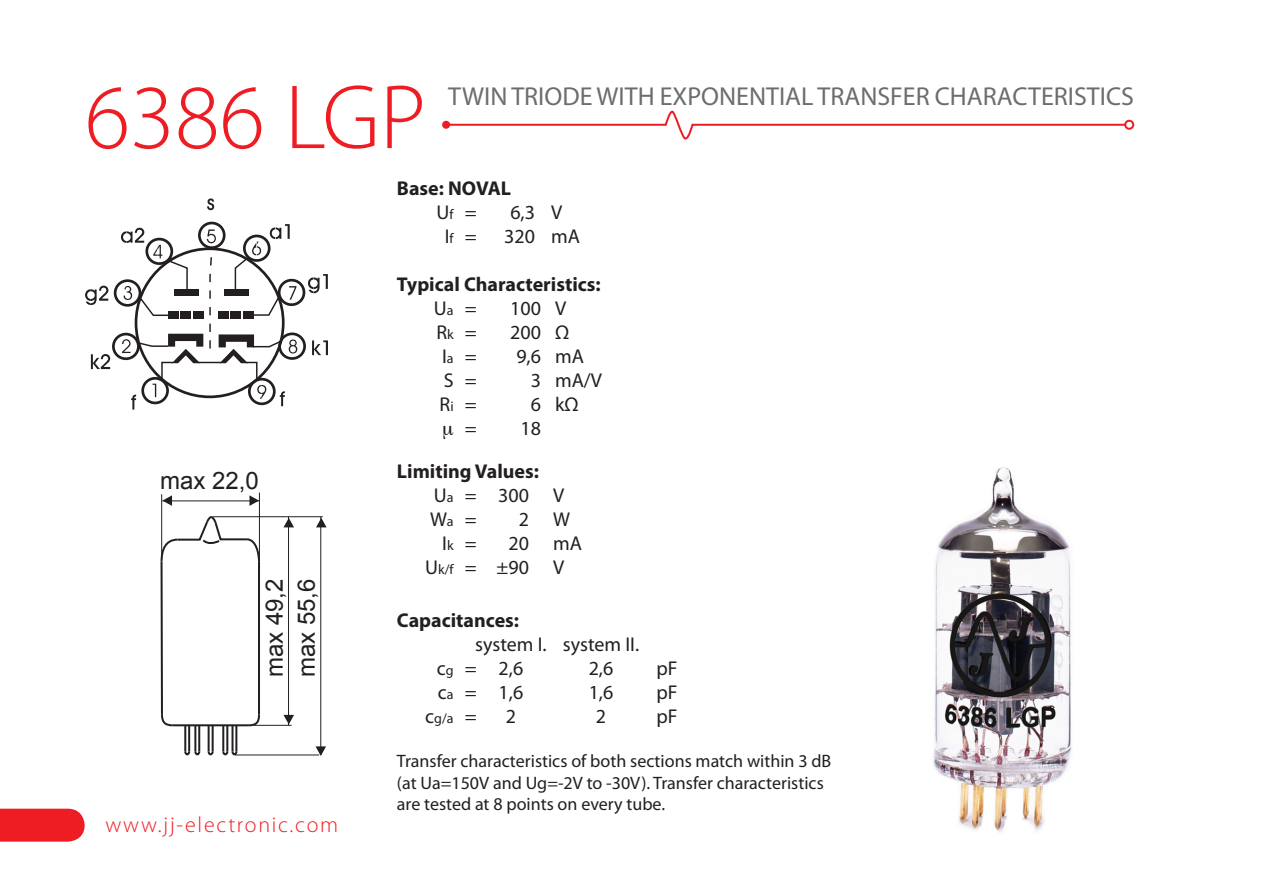
<style>
.page{position:relative;width:1276px;height:879px;background:#fff}
.page>*{position:absolute;margin:0;border:0;box-sizing:border-box;transform-origin:0 0}
.t1{font:300 92px "Myriad Pro";color:#ee1d23}
.t2{font:26px "Myriad Pro";color:#6c6d70}
.t3{font:24px "Arial";color:#231f20}
.t4{font:300 22px "Myriad Pro";letter-spacing:.08em;color:#ee1d23}
.t5{font:20px/24px "Myriad Pro";color:#231f20}
.t6{font:700 20px/24px "Myriad Pro";color:#231f20;text-align:center}
.t7{font:18px/21.6px "Myriad Pro";color:#231f20}
.t8{font:14px "Myriad Pro";color:#231f20}
.s1{font-weight:400}
.s2{font-weight:400;font-size:14px}
.s3{font-size:20px}
.s4{font-size:14px}
</style>
<div class="page">
<svg style="left:0;top:808px;width:85px;height:33px;background:#ef2a30"></svg>
<svg style="left:445px;top:110px;width:682px;height:30px"></svg>
<div style="left:442px;top:121px;width:8px;height:8px;background:#ee1d23;border-radius:50%"></div>
<div style="left:1124px;top:120px;width:10px;height:10px;border:2px solid #ee1d23;border-radius:50%"></div>
<hr style="left:231px;top:725px;width:2px;height:26px;background:#231f20">
<hr style="left:235px;top:725px;width:2px;height:26px;background:#231f20">
<hr style="left:184px;top:725px;width:2px;height:26px;background:#231f20">
<hr style="left:188px;top:725px;width:2px;height:26px;background:#231f20">
<hr style="left:194px;top:725px;width:2px;height:26px;background:#231f20">
<svg style="left:184px;top:749px;width:17px;height:6px"></svg>
<hr style="left:198px;top:725px;width:2px;height:26px;background:#231f20">
<hr style="left:208px;top:725px;width:2px;height:26px;background:#231f20">
<svg style="left:207px;top:749px;width:7px;height:6px"></svg>
<hr style="left:212px;top:725px;width:2px;height:26px;background:#231f20">
<hr style="left:222px;top:725px;width:2px;height:26px;background:#231f20">
<svg style="left:222px;top:749px;width:16px;height:6px"></svg>
<hr style="left:226px;top:725px;width:2px;height:26px;background:#231f20">
<hr style="left:235px;top:754px;width:84px;height:1px;background:#231f20">
<hr style="left:213px;top:516px;width:110px;height:1px;background:#231f20">
<hr style="left:162px;top:500px;width:97px;height:1px;background:#231f20">
<hr style="left:288px;top:516px;width:1px;height:209px;background:#231f20">
<hr style="left:320px;top:516px;width:1px;height:239px;background:#231f20">
<hr style="left:161px;top:494px;width:1px;height:65px;background:#231f20">
<hr style="left:259px;top:492px;width:1px;height:70px;background:#231f20">
<hr style="left:160px;top:562px;width:3px;height:152px;background:#231f20">
<hr style="left:258px;top:562px;width:2px;height:152px;background:#231f20">
<svg style="left:247px;top:714px;width:14px;height:13px"></svg>
<hr style="left:173px;top:724px;width:76px;height:2px;background:#231f20">
<svg style="left:160px;top:712px;width:15px;height:15px"></svg>
<svg style="left:160px;top:515px;width:101px;height:49px"></svg>
<hr style="left:254px;top:725px;width:37px;height:1px;background:#231f20">
<svg style="left:283px;top:518px;width:11px;height:9px"></svg>
<svg style="left:249px;top:495px;width:10px;height:11px"></svg>
<svg style="left:162px;top:495px;width:10px;height:11px"></svg>
<svg style="left:316px;top:518px;width:10px;height:9px"></svg>
<svg style="left:315px;top:746px;width:11px;height:10px"></svg>
<svg style="left:283px;top:715px;width:11px;height:9px"></svg>
<div style="left:114px;top:279px;width:27px;height:28px;border:3px solid #231f20;border-radius:50%"></div>
<div style="left:278px;top:279px;width:27px;height:27px;border:3px solid #231f20;border-radius:50%"></div>
<div style="left:112px;top:333px;width:28px;height:27px;border:3px solid #231f20;border-radius:50%"></div>
<div style="left:198px;top:222px;width:28px;height:27px;border:3px solid #231f20;border-radius:50%"></div>
<div style="left:278px;top:332px;width:28px;height:28px;border:3px solid #231f20;border-radius:50%"></div>
<svg style="left:85px;top:286px;width:23px;height:19px"></svg>
<svg style="left:312px;top:340px;width:16px;height:15px"></svg>
<svg style="left:91px;top:354px;width:19px;height:15px"></svg>
<svg style="left:207px;top:198px;width:7px;height:12px"></svg>
<svg style="left:308px;top:274px;width:20px;height:19px"></svg>
<svg style="left:121px;top:224px;width:176px;height:185px"></svg>
<img style="left:933px;top:467px;width:139px;height:365px">
<h1 class="t1" style="left:85px;top:67px;width:342px">6386 LGP</h1>
<h2 class="t2" style="left:448px;top:82px;width:687px">twin triode with exponential transfer characteristics</h2>
<p class="t6" style="left:397px;top:176px;width:116px">Base: NOVAL<br><span class="s1">U</span><span class="s2">f</span> <span class="s1">=</span></p>
<p class="t5" style="left:510px;top:200px;width:53px">6,3 V</p>
<p class="t5" style="left:397px;top:224px;width:27px">I</p>
<p class="t8" style="left:449px;top:230px;width:29px">f <span class="s3">=</span></p>
<p class="t5" style="left:504px;top:224px;width:76px">320 mA</p>
<p class="t6" style="left:434px;top:272px;width:168px;text-align:left;text-indent:-37px">Typical Characteristics:<br><span class="s1">U</span><span class="s2">a</span> <span class="s1">=</span></p>
<p class="t5" style="left:510px;top:296px;width:57px">100 V</p>
<h3 class="t3" style="left:160px;top:465px;width:100px">max 22,0</h3>
<h3 class="t3" style="left:258px;top:677px;width:100px;rotate:-90deg">max 49,2</h3>
<h3 class="t3" style="left:290px;top:677px;width:100px;rotate:-90deg">max 55,6</h3>
<p class="t4" style="left:105px;top:812px;width:234px">www.jj-electronic.com</p>
<p class="t5" style="left:397px;top:320px;width:26px">R</p>
<p class="t8" style="left:447px;top:326px;width:31px">k <span class="s3">=</span></p>
<p class="t5" style="left:510px;top:320px;width:60px">200 Ω</p>
<p class="t5" style="left:397px;top:344px;width:26px">I</p>
<p class="t8" style="left:447px;top:350px;width:31px">a <span class="s3">=</span></p>
<p class="t5" style="left:516px;top:344px;width:68px">9,6 mA</p>
<p class="t5" style="left:465px;top:368px;width:13px">=</p>
<p class="t5" style="left:531px;top:368px;width:73px">3 mA/V</p>
<p class="t5" style="left:397px;top:392px;width:28px">R</p>
<p class="t8" style="left:450px;top:398px;width:28px">i <span class="s3">=</span></p>
<p class="t5" style="left:531px;top:392px;width:49px">6 kΩ</p>
<p class="t5" style="left:465px;top:416px;width:13px">=</p>
<p class="t5" style="left:520px;top:416px;width:22px">18</p>
<p class="t6" style="left:397px;top:459px;width:143px">Limiting Values:</p>
<p class="t5" style="left:434px;top:484px;width:132px">U<span class="s4">a</span> = 300 V</p>
<p class="t5" style="left:397px;top:508px;width:26px">W</p>
<p class="t8" style="left:447px;top:514px;width:31px">a <span class="s3">=</span></p>
<p class="t5" style="left:519px;top:508px;width:33px">2 W</p>
<p class="t5" style="left:397px;top:532px;width:26px">I</p>
<p class="t8" style="left:447px;top:538px;width:31px">k <span class="s3">=</span></p>
<p class="t5" style="left:425px;top:532px;width:157px;text-indent:83px">20 mA<br>U<span class="s4">k/f</span> = ±90 V</p>
<p class="t6" style="left:397px;top:608px;width:124px">Capacitances:</p>
<p class="t5" style="left:437px;top:632px;width:204px;text-indent:38px">system I. system II . c<span class="s4">g</span> = 2,6</p>
<p class="t5" style="left:589px;top:656px;width:26px">2,6</p>
<p class="t5" style="left:656px;top:656px;width:20px">pF</p>
<p class="t5" style="left:438px;top:680px;width:87px">c<span class="s4">a</span> = 1,6</p>
<p class="t5" style="left:589px;top:680px;width:26px">1,6</p>
<p class="t5" style="left:656px;top:680px;width:20px">pF</p>
<p class="t8" style="left:425px;top:710px;width:53px"><span class="s3">c</span>g/a <span class="s3">=</span></p>
<p class="t5" style="left:506px;top:704px;width:12px">2</p>
<p class="t5" style="left:596px;top:704px;width:12px">2</p>
<p class="t5" style="left:656px;top:704px;width:20px">pF</p>
<p class="t7" style="left:397px;top:750px;width:436px">Transfer characteristics of both sections match within 3 dB (at Ua=150V and Ug=-2V to -30V). Transfer characteristics are tested at 8 points on every tube.</p>
</div>
